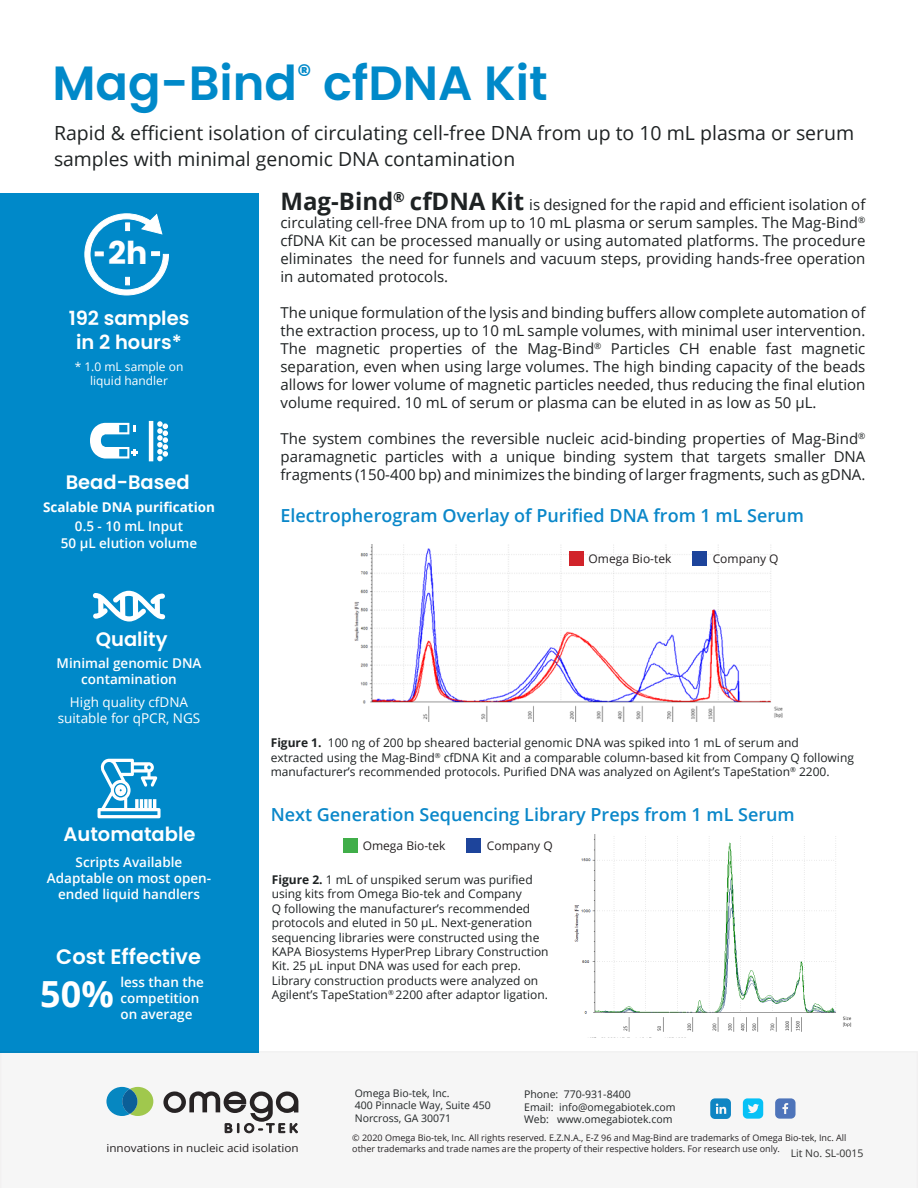
<style>
.page{position:relative;width:918px;height:1188px;background:#fff}
.page>*{position:absolute;margin:0;border:0;box-sizing:border-box;transform-origin:0 0}
.t1{font:600 48px "Poppins";color:#0089c9}
.t2{font:700 36px "Open Sans";color:#fff}
.t3{font:700 31.5px "Poppins";color:#fff}
.t4{font:600 21px "Poppins";color:#fff}
.t5{font:19.5px "Open Sans";color:#1e2223}
.t6{font:600 19.5px "Poppins";color:#fff}
.t7{font:19.35px "Open Sans";color:#1e2223}
.t8{font:600 18px "Open Sans";color:#0a87c9}
.t9{font:15px/18px "Open Sans";color:#1e2223;text-align:justify}
.t10{font:600 13.5px/16.2px "Open Sans";color:#fff;text-align:center}
.t11{font:13.5px/16.2px "Open Sans";color:#fff;text-align:center}
.t12{font:700 13.5px "Open Sans";color:#fff}
.t13{font:12px/14.4px "Open Sans";color:#1e2223}
.t14{font:12px "Open Sans";color:#231f20}
.t15{font:12px/14.4px "Open Sans";color:#fff;text-align:center}
.t16{font:10.95px "Open Sans";color:#231f20;scale:1.07 1}
.t17{font:10.5px/12.6px "Open Sans";color:#1e2223}
.t18{font:10.5px "Open Sans";color:#2c2d2c}
.t19{font:9px/10.8px "Open Sans";color:#231f20}
.s1{font-weight:700;font-size:24px}
.s2{font-weight:700}
</style>
<div class="page">
<div style="left:0;top:193px;width:258px;height:860px;background:#0089c9"></div>
<svg style="left:98px;top:759px;width:63px;height:59px"></svg>
<svg style="left:90px;top:423px;width:48px;height:36px"></svg>
<hr style="left:149px;top:421px;width:4px;height:40px;background:#fff">
<svg style="left:157px;top:421px;width:11px;height:40px"></svg>
<svg style="left:93px;top:591px;width:72px;height:31px"></svg>
<img style="left:575px;top:835px;width:277px;height:203px">
<div style="left:343px;top:838px;width:15px;height:14px;background:#40ae49"></div>
<div style="left:466px;top:838px;width:15px;height:14px;background:#1d449b"></div>
<svg style="left:84px;top:213px;width:85px;height:83px"></svg>
<div style="left:0;top:1051px;width:918px;height:137px;background:#f6f6f6"></div>
<img style="left:355px;top:545px;width:428px;height:177px">
<div style="left:569px;top:552px;width:15px;height:14px;background:#d1232a"></div>
<div style="left:692px;top:552px;width:15px;height:14px;background:#1d449b"></div>
<p class="t1" style="left:52px;top:55px;width:497px">Mag-Bind<sup>®</sup> cfDNA Kit</p>
<p class="t5" style="left:54px;top:120px;width:802px">Rapid &amp; efficient isolation of circulating cell-free DNA from up to 10 mL plasma or serum</p>
<p class="t7" style="left:54px;top:145px;width:463px">samples with minimal genomic DNA contamination</p>
<p class="t3" style="left:108px;top:235px;width:41px">2h</p>
<p class="t6" style="left:69px;top:307px;width:122px">192 samples</p>
<p class="t6" style="left:76px;top:330px;width:107px">in 2 hours*</p>
<p class="t15" style="left:75px;top:359px;width:110px">* 1.0 mL sample on liquid handler</p>
<p class="t6" style="left:66px;top:471px;width:126px">Bead-Based</p>
<p class="t12" style="left:43px;top:497px;width:174px">Scalable DNA purification</p>
<p class="t10" style="left:61px;top:518px;width:138px">0.5 - 10 mL Input<br>50 µL elution volume</p>
<p class="t6" style="left:96px;top:628px;width:73px">Quality</p>
<p class="t10" style="left:57px;top:655px;width:146px">Minimal genomic DNA contamination</p>
<p class="t11" style="left:58px;top:693px;width:144px">High quality cfDNA suitable for qPCR, NGS</p>
<p class="t6" style="left:63px;top:823px;width:133px">Automatable</p>
<p class="t10" style="left:76px;top:854px;width:108px">Scripts Available</p>
<p class="t10" style="left:47px;top:870px;width:166px">Adaptable on most open&shy;ended liquid handlers</p>
<p class="t4" style="left:56px;top:945px;width:146px">Cost Effective</p>
<p class="t2" style="left:40px;top:968px;width:75px">50%</p>
<p class="t10" style="left:120px;top:974px;width:85px;text-align:left">less than the competition on average</p>
<p class="t9" style="left:280px;top:195px;width:586px"><span class="s1">Mag-Bind</span><sup>®</sup> <span class="s1">cfDNA Kit</span> is designed for the rapid and efficient isolation of circulating cell-free DNA from up to 10 mL plasma or serum samples. The Mag-Bind<sup>® </sup>cfDNA Kit can be processed manually or using automated platforms. The procedure eliminates the need for funnels and vacuum steps, providing hands-free operation in automated protocols.</p>
<p class="t9" style="left:280px;top:303px;width:586px">The unique formulation of the lysis and binding buffers allow complete automation of the extraction process, up to 10 mL sample volumes, with minimal user intervention.</p>
<p class="t9" style="left:280px;top:339px;width:586px">The magnetic properties of the Mag-Bind<sup>®</sup> Particles CH enable fast magnetic separation, even when using large volumes. The high binding capacity of the beads allows for lower volume of magnetic particles needed, thus reducing the final elution volume required. 10 mL of serum or plasma can be eluted in as low as 50 µL.</p>
<p class="t9" style="left:280px;top:429px;width:586px">The system combines the reversible nucleic acid-binding properties of Mag-Bind<sup>® </sup>paramagnetic particles with a unique binding system that targets smaller DNA fragments (150-400 bp) and minimizes the binding of larger fragments, such as gDNA.</p>
<p class="t8" style="left:280px;top:503px;width:525px">Electropherogram Overlay of Purified DNA from 1 mL Serum</p>
<p class="t14" style="left:589px;top:551px;width:84px">Omega Bio-tek</p>
<p class="t14" style="left:713px;top:551px;width:67px">Company Q</p>
<p class="t13" style="left:271px;top:736px;width:585px"><span class="s2">Figure 1.</span> 100 ng of 200 bp sheared bacterial genomic DNA was spiked into 1 mL of serum and extracted using the Mag-Bind<sup>®</sup> cfDNA Kit and a comparable column-based kit from Company Q following manufacturer’s recommended protocols. Purified DNA was analyzed on Agilent’s TapeStation<sup>®</sup> 2200.</p>
<p class="t8" style="left:271px;top:802px;width:526px">Next Generation Sequencing Library Preps from 1 mL Serum</p>
<p class="t14" style="left:363px;top:837px;width:84px">Omega Bio-tek</p>
<p class="t14" style="left:487px;top:837px;width:67px">Company Q</p>
<p class="t13" style="left:272px;top:872px;width:278px"><span class="s2">Figure 2.</span> 1 mL of unspiked serum was purified using kits from Omega Bio-tek and Company<br>Q following the manufacturer’s recommended protocols and eluted in 50 µL. Next-generation sequencing libraries were constructed using the KAPA Biosystems HyperPrep Library Construction Kit. 25 µL input DNA was used for each prep.<br>Library construction products were analyzed on Agilent’s TapeStation<sup>®</sup> 2200 after adaptor ligation.</p>
<p class="t17" style="left:355px;top:1086px;width:138px">Omega Bio-tek, Inc.<br>400 Pinnacle Way, Suite 450</p>
<p class="t17" style="left:355px;top:1111px;width:98px">Norcross, GA 30071</p>
<p class="t17" style="left:524px;top:1088px;width:153px">Phone: 770-931-8400<br>Email: info@omegabiotek.com</p>
<p class="t17" style="left:524px;top:1113px;width:150px">Web: www.omegabiotek.com</p>
<p class="t16" style="left:106px;top:1141px;width:181px">innovations in nucleic acid isolation</p>
<p class="t19" style="left:352px;top:1132px;width:496px">© 2020 Omega Bio-tek, Inc. All rights reserved. E.Z.N.A., E-Z 96 and Mag-Bind are trademarks of Omega Bio-tek, Inc. All other trademarks and trade names are the property of their respective holders. For research use only.</p>
<p class="t18" style="left:791px;top:1146px;width:74px">Lit No. SL-0015</p>
</div>
